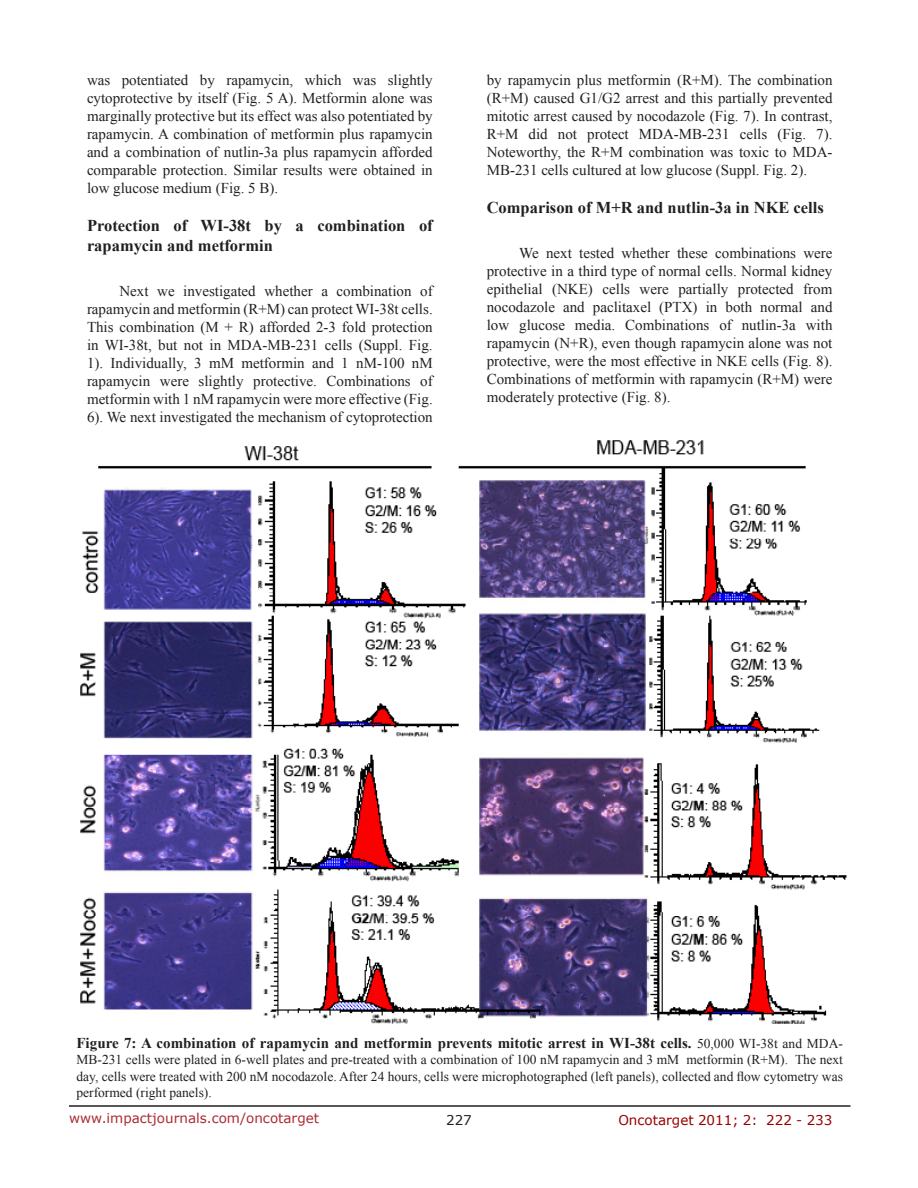
<style>
.page{position:relative;width:918px;height:1188px;background:#fff}
.page>*{position:absolute;margin:0;border:0;box-sizing:border-box;transform-origin:0 0}
.SubHeading{font:700 16.5px/19.8px "Times New Roman";color:#221f22}
.BodyText{font:15px/18px "Times New Roman";color:#221f22;text-align:justify}
.FigureText{font:700 15px "Times New Roman";color:#221f22}
.FigureText-2{font:13.5px/16.2px "Times New Roman";color:#221f22;text-align:justify}
.t1{font:13.5px "Verdana";color:#ac2b31}
.t2{font:13.5px "Verdana";color:#970000}
.t3{font:13.5px "Verdana";color:#221f22}
.s1{font-weight:400;font-size:13.5px}
</style>
<div class="page">
<hr style="left:69px;top:1105px;width:781px;height:2px;background:#231f20">
<img style="left:80px;top:440px;width:767px;height:584px">
<p class="BodyText" style="left:87px;top:71px;width:347px">was potentiated by rapamycin, which was slightly cytoprotective by itself (Fig. 5 A). Metformin alone was marginally protective but its effect was also potentiated by rapamycin. A combination of metformin plus rapamycin and a combination of nutlin-3a plus rapamycin afforded comparable protection. Similar results were obtained in low glucose medium (Fig. 5 B).</p>
<p class="SubHeading" style="left:87px;top:215px;width:347px">Protection of WI-38t by a combination of rapamycin and metformin</p>
<p class="BodyText" style="left:87px;top:282px;width:347px;text-indent:32px">Next we investigated whether a combination of rapamycin and metformin (R+M) can protect WI-38t cells.<br>This combination (M + R) afforded 2-3 fold protection in WI-38t, but not in MDA-MB-231 cells (Suppl. Fig.<br>1). Individually, 3 mM metformin and 1 nM-100 nM rapamycin were slightly protective. Combinations of metformin with 1 nM rapamycin were more effective (Fig.<br>6). We next investigated the mechanism of cytoprotection</p>
<p class="BodyText" style="left:487px;top:71px;width:347px">by rapamycin plus metformin (R+M). The combination (R+M) caused G1/G2 arrest and this partially prevented mitotic arrest caused by nocodazole (Fig. 7). In contrast, R+M did not protect MDA-MB-231 cells (Fig. 7).<br>Noteworthy, the R+M combination was toxic to MDA-MB-231 cells cultured at low glucose (Suppl. Fig. 2).</p>
<p class="SubHeading" style="left:487px;top:197px;width:339px">Comparison of M+R and nutlin-3a in NKE cells</p>
<p class="BodyText" style="left:487px;top:244px;width:347px;text-indent:32px">We next tested whether these combinations were protective in a third type of normal cells. Normal kidney epithelial (NKE) cells were partially protected from nocodazole and paclitaxel (PTX) in both normal and low glucose media. Combinations of nutlin-3a with rapamycin (N+R), even though rapamycin alone was not protective, were the most effective in NKE cells (Fig. 8).<br>Combinations of metformin with rapamycin (R+M) were moderately protective (Fig. 8).</p>
<p class="FigureText" style="left:76px;top:1033px;width:768px">Figure 7: A combination of rapamycin and metformin prevents mitotic arrest in WI-38t cells. <span class="s1">50,000 WI-38t and MDA-</span></p>
<p class="FigureText-2" style="left:76px;top:1052px;width:768px">MB-231 cells were plated in 6-well plates and pre-treated with a combination of 100 nM rapamycin and 3 mM metformin (R+M). The next day, cells were treated with 200 nM nocodazole. After 24 hours, cells were microphotographed (left panels), collected and flow cytometry was performed (right panels).</p>
<p class="t1" style="left:69px;top:1109px;width:252px">www.impactjournals.com/oncotarget</p>
<p class="t3" style="left:446px;top:1111px;width:27px">227</p>
<p class="t2" style="left:618px;top:1111px;width:216px">Oncotarget 2011; 2: 222 - 233</p>
</div>
